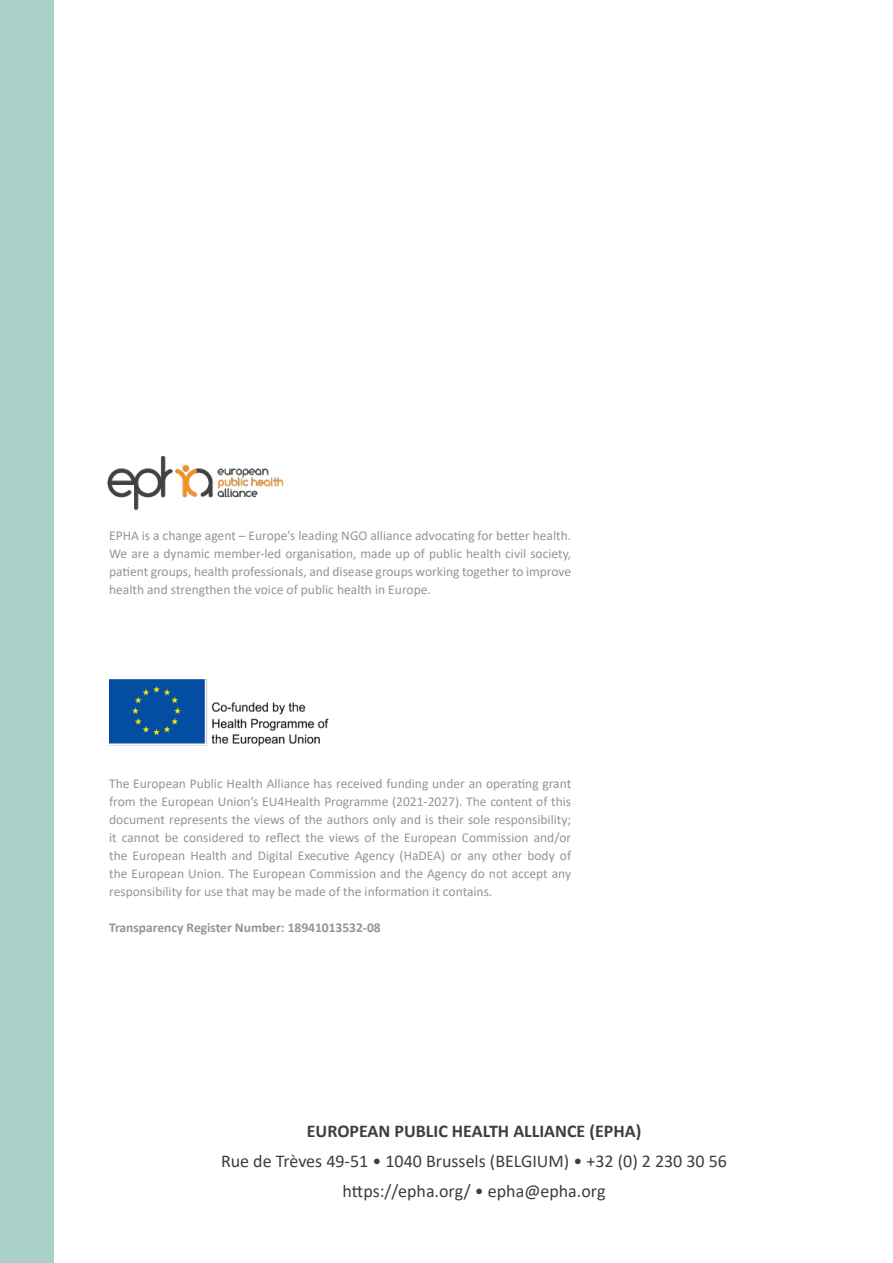
<style>
.page{position:relative;width:893px;height:1263px;background:#fff}
.page>*{position:absolute;margin:0;border:0;box-sizing:border-box;transform-origin:0 0}
.t1{font:18px/30px "Calibri";color:#3f3e3e;text-align:center}
.t2{font:700 18px "Calibri";color:#3f3e3e}
.t3{font:13.5px/18px "Calibri";color:#939597;text-align:justify}
.t4{font:700 13.5px "Calibri";color:#939597}
</style>
<div class="page">
<img style="left:109px;top:679px;width:220px;height:68px">
<img style="left:107px;top:455px;width:177px;height:56px">
<div style="left:1px;top:0;width:52px;height:1263px;background:#aad0ca"></div>
<div style="left:0;top:0;width:54px;height:1263px;border:2px solid #aad0ca"></div>
<p class="t3" style="left:109px;top:526px;width:464px">EPHA is a change agent – Europe’s leading NGO alliance advocating for better health.<br>We are a dynamic member-led organisation, made up of public health civil society, patient groups, health professionals, and disease groups working together to improve health and strengthen the voice of public health in Europe.</p>
<p class="t3" style="left:109px;top:774px;width:464px">The European Public Health Alliance has received funding under an operating grant from the European Union’s EU4Health Programme (2021-2027). The content of this document represents the views of the authors only and is their sole responsibility; it cannot be considered to reflect the views of the European Commission and/or the European Health and Digital Executive Agency (HaDEA) or any other body of the European Union. The European Commission and the Agency do not accept any responsibility for use that may be made of the information it contains.</p>
<p class="t4" style="left:109px;top:918px;width:273px">Transparency Register Number: 18941013532-08</p>
<h1 class="t2" style="left:307px;top:1118px;width:336px">EUROPEAN PUBLIC HEALTH ALLIANCE (EPHA)</h1>
<h1 class="t1" style="left:221px;top:1145px;width:507px">Rue de Trèves 49-51 • 1040 Brussels (BELGIUM) • +32 (0) 2 230 30 56 https://epha.org/ • epha@epha.org</h1>
</div>
